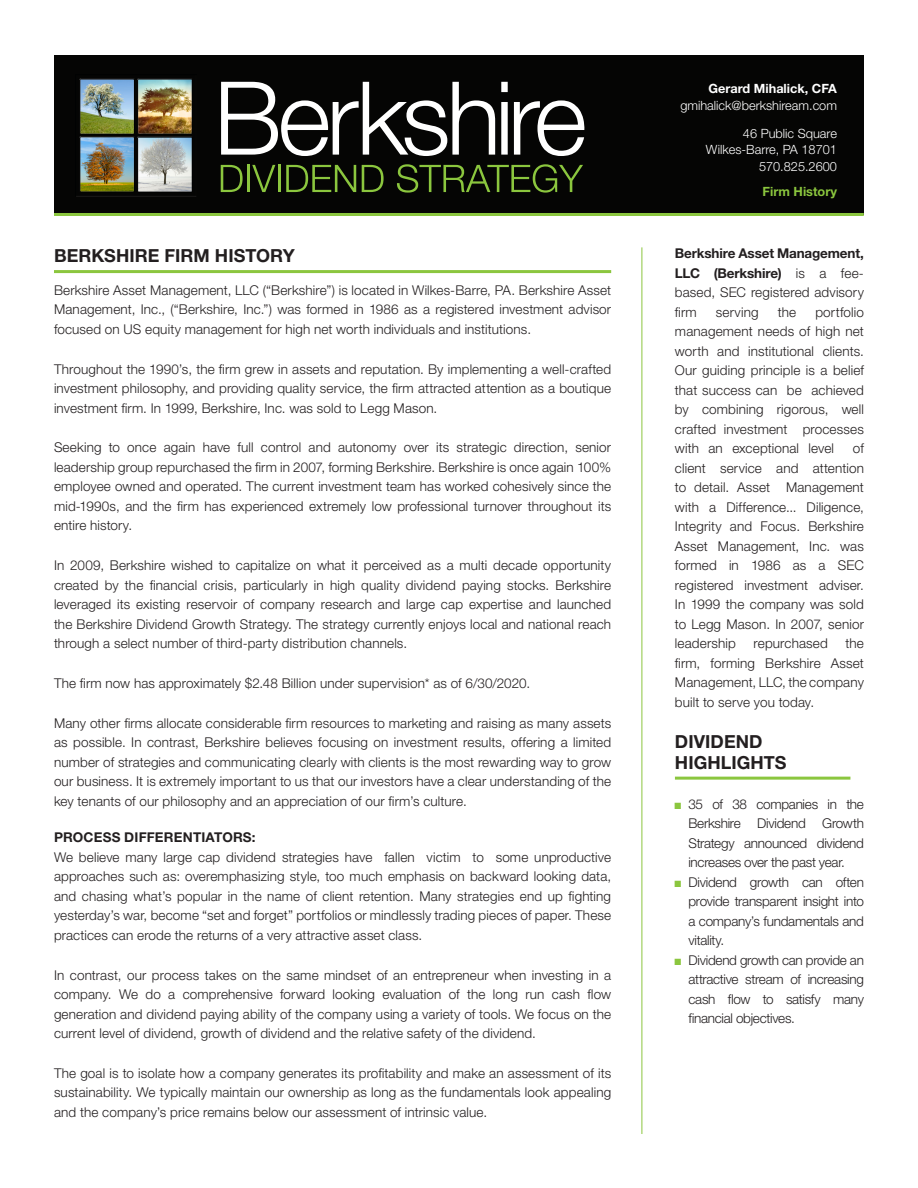
<style>
.page{position:relative;width:918px;height:1188px;background:#fff}
.page>*{position:absolute;margin:0;border:0;box-sizing:border-box;transform-origin:0 0}
.HEADER_BOTTOM_BORDER{font:700 18px/21px "Helvetica Neue LT Std";letter-spacing:.005em;color:#231f20}
.BODY_TEXT{font:300 13.5px/19.5px "Helvetica Neue LT Std";letter-spacing:.01em;color:#231f20;text-align:justify}
.BODY_TEXT-2{font:700 13.5px/19.5px "Helvetica Neue LT Std";letter-spacing:-.01em;color:#231f20;text-align:justify}
.SUBHEADER{font:700 13.5px "Helvetica Neue LT Std";letter-spacing:.015em;color:#231f20}
.t1{font:300 12.75px/16.5px "Helvetica Neue LT Std";color:#fff;text-align:right}
.t2{font:700 12.75px "Helvetica Neue LT Std";color:#fff}
.t3{font:700 12.75px "Helvetica Neue LT Std";color:#8bc63e}
.s1{font-weight:300}
.s2{font-family:"Arial Narrow";font-weight:400;color:#8bc63e}
</style>
<div class="page">
<hr style="left:54px;top:270px;width:557px;height:3px;background:#8bc63e">
<div style="left:54px;top:56px;width:810px;height:159px;background:#050504"></div>
<img style="left:79px;top:78px;width:113px;height:114px">
<svg style="left:221px;top:82px;width:274px;height:74px"></svg>
<svg style="left:501px;top:82px;width:7px;height:73px"></svg>
<svg style="left:514px;top:100px;width:70px;height:56px"></svg>
<svg style="left:221px;top:165px;width:22px;height:27px"></svg>
<hr style="left:247px;top:165px;width:3px;height:27px;background:#8bc63e">
<svg style="left:252px;top:165px;width:23px;height:27px"></svg>
<hr style="left:278px;top:165px;width:3px;height:27px;background:#8bc63e">
<svg style="left:286px;top:165px;width:70px;height:27px"></svg>
<svg style="left:362px;top:165px;width:22px;height:27px"></svg>
<svg style="left:397px;top:164px;width:186px;height:29px"></svg>
<hr style="left:54px;top:213px;width:810px;height:3px;background:#8bc63e">
<hr style="left:675px;top:777px;width:175px;height:3px;background:#8bc63e">
<hr style="left:641px;top:247px;width:1px;height:887px;background:#8bc63e">
<p class="HEADER_BOTTOM_BORDER" style="left:54px;top:245px;width:242px">BERKSHIRE FIRM HISTORY</p>
<p class="BODY_TEXT" style="left:54px;top:280px;width:559px">Berkshire Asset Management, LLC (“Berkshire”) is located in Wilkes-Barre, PA. Berkshire Asset Management, Inc., (“Berkshire, Inc.”) was formed in 1986 as a registered investment advisor focused on US equity management for high net worth individuals and institutions.</p>
<p class="BODY_TEXT" style="left:54px;top:359px;width:559px">Throughout the 1990’s, the firm grew in assets and reputation. By implementing a well-crafted investment philosophy, and providing quality service, the firm attracted attention as a boutique investment firm. In 1999, Berkshire, Inc. was sold to Legg Mason.</p>
<p class="BODY_TEXT" style="left:54px;top:438px;width:559px">Seeking to once again have full control and autonomy over its strategic direction, senior leadership group repurchased the firm in 2007, forming Berkshire. Berkshire is once again 100% employee owned and operated. The current investment team has worked cohesively since the mid-1990s, and the firm has experienced extremely low professional turnover throughout its entire history.</p>
<p class="BODY_TEXT" style="left:54px;top:555px;width:559px">In 2009, Berkshire wished to capitalize on what it perceived as a multi decade opportunity created by the financial crisis, particularly in high quality dividend paying stocks. Berkshire leveraged its existing reservoir of company research and large cap expertise and launched the Berkshire Dividend Growth Strategy. The strategy currently enjoys local and national reach through a select number of third-party distribution channels.</p>
<p class="BODY_TEXT" style="left:54px;top:673px;width:478px">The firm now has approximately $2.48 Billion under supervision* as of 6/30/2020.</p>
<p class="BODY_TEXT" style="left:54px;top:713px;width:559px">Many other firms allocate considerable firm resources to marketing and raising as many assets as possible. In contrast, Berkshire believes focusing on investment results, offering a limited number of strategies and communicating clearly with clients is the most rewarding way to grow our business. It is extremely important to us that our investors have a clear understanding of the key tenants of our philosophy and an appreciation of our firm’s culture.</p>
<p class="SUBHEADER" style="left:54px;top:829px;width:203px">PROCESS DIFFERENTIATORS:</p>
<p class="BODY_TEXT" style="left:54px;top:847px;width:559px">We believe many large cap dividend strategies have fallen victim to some unproductive approaches such as: overemphasizing style, too much emphasis on backward looking data, and chasing what’s popular in the name of client retention. Many strategies end up fighting yesterday’s war, become “set and forget” portfolios or mindlessly trading pieces of paper. These practices can erode the returns of a very attractive asset class.</p>
<p class="BODY_TEXT" style="left:54px;top:965px;width:559px">In contrast, our process takes on the same mindset of an entrepreneur when investing in a company. We do a comprehensive forward looking evaluation of the long run cash flow generation and dividend paying ability of the company using a variety of tools. We focus on the current level of dividend, growth of dividend and the relative safety of the dividend.</p>
<p class="BODY_TEXT" style="left:54px;top:1063px;width:559px">The goal is to isolate how a company generates its profitability and make an assessment of its sustainability. We typically maintain our ownership as long as the fundamentals look appealing and the company’s price remains below our assessment of intrinsic value.</p>
<p class="t2" style="left:709px;top:81px;width:130px">Gerard Mihalick, CFA</p>
<p class="t1" style="left:680px;top:97px;width:158px">gmihalick@berkshiream.com</p>
<p class="t1" style="left:706px;top:124px;width:133px">46 Public Square<br>Wilkes-Barre, PA 18701<br>570.825.2600</p>
<p class="t3" style="left:763px;top:184px;width:76px">Firm History</p>
<p class="BODY_TEXT-2" style="left:675px;top:244px;width:191px">Berkshire Asset Management, LLC (Berkshire) <span class="s1">is a fee&shy;based, SEC registered advisory firm</span></p>
<p class="BODY_TEXT" style="left:675px;top:302px;width:191px;text-indent:140px">portfolio management needs of high net worth and institutional clients.<br>Our guiding principle is a belief that success can be achieved by combining rigorous, well crafted investment processes with an exceptional level</p>
<p class="BODY_TEXT" style="left:716px;top:302px;width:44px">serving</p>
<p class="BODY_TEXT" style="left:778px;top:302px;width:20px">the</p>
<p class="BODY_TEXT" style="left:675px;top:439px;width:191px;text-indent:178px">of client service and attention to detail. Asset Management with a Difference... Diligence, Integrity and Focus. Berkshire Asset Management, Inc. was formed in 1986 as a SEC registered investment adviser.<br>In 1999 the company was sold to Legg Mason. In 2007, senior leadership</p>
<p class="BODY_TEXT" style="left:675px;top:634px;width:191px;text-indent:171px">the firm, forming Berkshire Asset Management, LLC, the company built to serve you today.</p>
<p class="HEADER_BOTTOM_BORDER" style="left:675px;top:731px;width:113px">DIVIDEND<br>HIGHLIGHTS</p>
<p class="BODY_TEXT" style="left:688px;top:794px;width:177px;text-indent:-14px"><span class="s2">■</span> 35 of 38 companies in the Berkshire Dividend Growth Strategy announced dividend increases over the past year.</p>
<p class="BODY_TEXT" style="left:688px;top:872px;width:177px;text-indent:-14px"><span class="s2">■</span> Dividend growth can often provide transparent insight into a company’s fundamentals and vitality.</p>
<p class="BODY_TEXT" style="left:688px;top:950px;width:177px;text-indent:-14px"><span class="s2">■</span> Dividend growth can provide an attractive stream of increasing cash flow to satisfy many financial objectives.</p>
<p class="BODY_TEXT" style="left:754px;top:634px;width:76px">repurchased</p>
</div>
